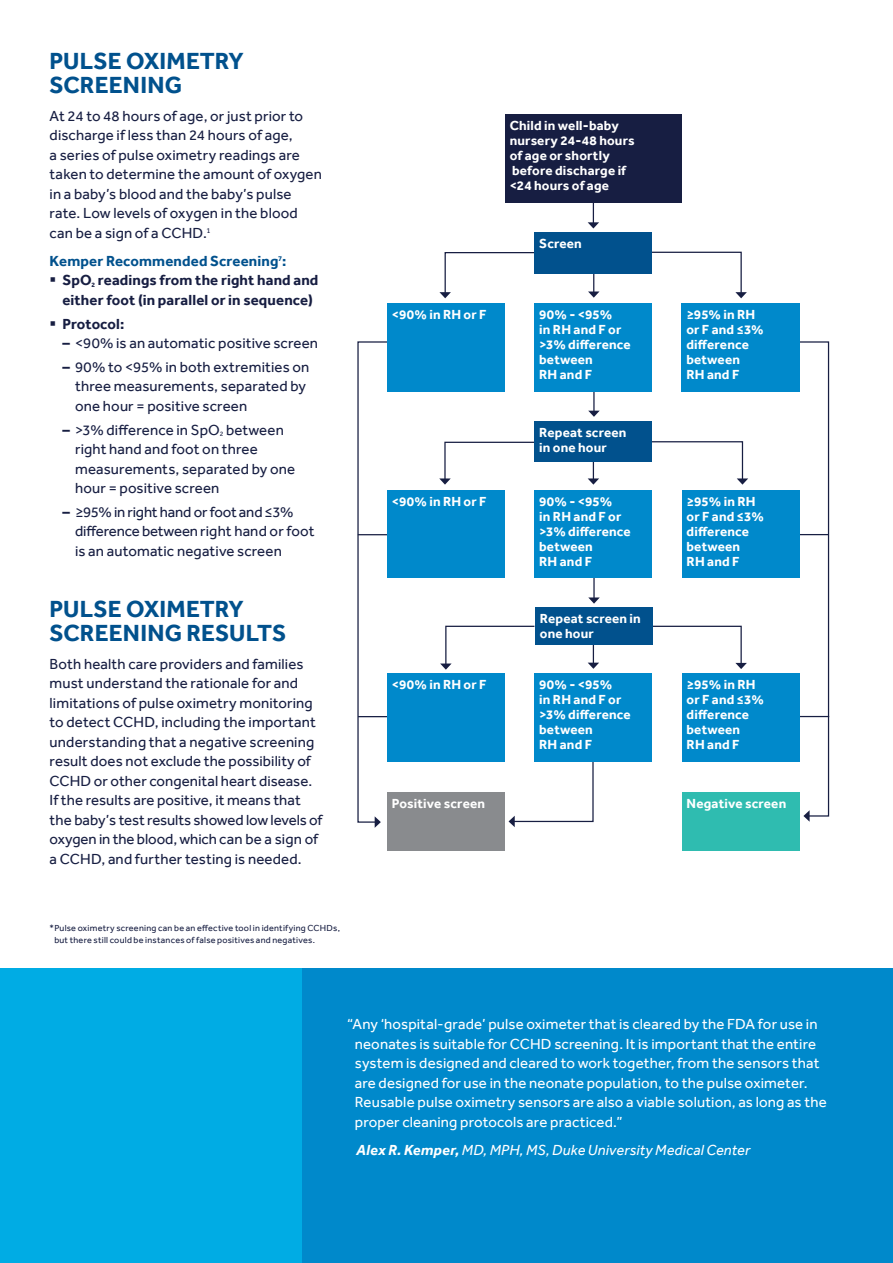
<style>
.page{position:relative;width:893px;height:1263px;background:#fff}
.page>*{position:absolute;margin:0;border:0;box-sizing:border-box;transform-origin:0 0}
.t1{font:700 24px/24px "Effra";letter-spacing:.005em;color:#01518d}
.t2{font:15px/19.5px "Effra";letter-spacing:.01em;color:#171e42}
.t3{font:15px/19.5px "Effra";letter-spacing:.01em;color:#fff}
.t4{font:700 15px "Effra";letter-spacing:.01em;color:#171e42}
.t5{font:italic 15px "Effra";letter-spacing:.01em;color:#fff}
.t6{font:700 15px "Effra";letter-spacing:.01em;color:#01518d}
.t7{font:700 13.5px/15px "Effra";letter-spacing:.015em;color:#fff}
.t8{font:9px/12px "Effra";letter-spacing:.03em;color:#171e42}
.t9{font:700 6.75px "Effra";color:#171e42}
.t10{font:6.75px "Effra";color:#171e42}
.s1{font-weight:700}
</style>
<div class="page">
<div style="left:298px;top:969px;width:595px;height:294px;background:#0089cb"></div>
<div style="left:0;top:969px;width:302px;height:294px;background:#00ace4"></div>
<svg style="left:588px;top:645px;width:11px;height:24px"></svg>
<svg style="left:588px;top:462px;width:11px;height:23px"></svg>
<svg style="left:588px;top:273px;width:11px;height:25px"></svg>
<svg style="left:649px;top:251px;width:98px;height:47px"></svg>
<svg style="left:439px;top:252px;width:106px;height:46px"></svg>
<svg style="left:509px;top:762px;width:85px;height:65px"></svg>
<svg style="left:652px;top:441px;width:96px;height:44px"></svg>
<svg style="left:652px;top:625px;width:95px;height:44px"></svg>
<svg style="left:588px;top:203px;width:11px;height:25px"></svg>
<hr style="left:593px;top:390px;width:2px;height:21px;background:#171e42">
<svg style="left:588px;top:411px;width:12px;height:6px"></svg>
<svg style="left:439px;top:441px;width:95px;height:44px"></svg>
<svg style="left:440px;top:625px;width:95px;height:45px"></svg>
<hr style="left:593px;top:577px;width:2px;height:21px;background:#171e42">
<svg style="left:588px;top:597px;width:12px;height:7px"></svg>
<svg style="left:357px;top:341px;width:30px;height:487px"></svg>
<svg style="left:800px;top:341px;width:30px;height:481px"></svg>
<div style="left:534px;top:232px;width:118px;height:41px;background:#01518d"></div>
<div style="left:534px;top:421px;width:118px;height:41px;background:#01518d"></div>
<div style="left:535px;top:607px;width:117px;height:38px;background:#01518d"></div>
<div style="left:505px;top:114px;width:177px;height:89px;background:#171e42"></div>
<div style="left:387px;top:303px;width:118px;height:89px;background:#0089cb"></div>
<div style="left:387px;top:490px;width:118px;height:88px;background:#0089cb"></div>
<div style="left:387px;top:673px;width:118px;height:89px;background:#0089cb"></div>
<div style="left:534px;top:303px;width:118px;height:89px;background:#0089cb"></div>
<div style="left:534px;top:490px;width:118px;height:87px;background:#0089cb"></div>
<div style="left:534px;top:673px;width:118px;height:89px;background:#0089cb"></div>
<div style="left:682px;top:303px;width:118px;height:89px;background:#0089cb"></div>
<div style="left:682px;top:490px;width:118px;height:88px;background:#0089cb"></div>
<div style="left:682px;top:673px;width:118px;height:89px;background:#0089cb"></div>
<div style="left:387px;top:792px;width:118px;height:59px;background:#898b8e"></div>
<div style="left:682px;top:792px;width:118px;height:59px;background:#2fbcb0"></div>
<h1 class="t1" style="left:50px;top:48px;width:196px">PULSE OXIMETRY<br>SCREENING</h1>
<p class="t2" style="left:50px;top:106px;width:274px">At 24 to 48 hours of age, or just prior to discharge if less than 24 hours of age,<br>a series of pulse oximetry readings are taken to determine the amount of oxygen in a baby’s blood and the baby’s pulse rate. Low levels of oxygen in the blood can be a sign of a CCHD.<sup>1</sup></p>
<p class="t6" style="left:50px;top:252px;width:238px">Kemper Recommended Screening<sup>7</sup>:</p>
<p class="t4" style="left:50px;top:271px;width:270px">▪ SpO readings from the right hand and</p>
<p class="t9" style="left:92px;top:280px;width:5px">2</p>
<p class="t4" style="left:62px;top:291px;width:252px">either foot (in parallel or in sequence)</p>
<p class="t4" style="left:50px;top:314px;width:76px">▪ Protocol:</p>
<p class="t2" style="left:62px;top:334px;width:257px"><span class="s1">–</span> &lt;90% is an automatic positive screen</p>
<p class="t2" style="left:75px;top:358px;width:236px;text-indent:-13px"><span class="s1">–</span> 90% to &lt;95% in both extremities on three measurements, separated by one hour = positive screen</p>
<p class="t2" style="left:62px;top:420px;width:223px"><span class="s1">–</span> &gt;3% di昀昀erence in SpO between</p>
<p class="t10" style="left:220px;top:431px;width:5px">2</p>
<p class="t2" style="left:75px;top:440px;width:222px">right hand and foot on three measurements, separated by one hour = positive screen</p>
<p class="t2" style="left:75px;top:502px;width:241px;text-indent:-13px"><span class="s1">–</span> ≥95% in right hand or foot and ≤3%<br>di昀昀erence between right hand or foot is an automatic negative screen</p>
<h1 class="t1" style="left:50px;top:596px;width:238px">PULSE OXIMETRY<br>SCREENING RESULTS</h1>
<p class="t2" style="left:50px;top:655px;width:274px">Both health care providers and families must understand the rationale for and limitations of pulse oximetry monitoring to detect CCHD, including the important understanding that a negative screening result does not exclude the possibility of CCHD or other congenital heart disease.<br>If the results are positive, it means that the baby’s test results showed low levels of oxygen in the blood, which can be a sign of a CCHD, and further testing is needed.</p>
<p class="t8" style="left:54px;top:922px;width:287px;text-indent:-5px">* Pulse oximetry screening can be an e昀昀ective tool in identifying CCHDs, but there still could be instances of false positives and negatives.</p>
<p class="t7" style="left:510px;top:117px;width:126px">Child in well-baby nursery 24-48 hours of age or shortly before discharge if &lt;24 hours of age</p>
<p class="t7" style="left:539px;top:235px;width:44px">Screen</p>
<p class="t7" style="left:392px;top:307px;width:96px">&lt;90% in RH or F</p>
<p class="t7" style="left:539px;top:307px;width:93px">90% - &lt;95%<br>in RH and F or &gt;3% di昀昀erence between<br>RH and F</p>
<p class="t7" style="left:686px;top:307px;width:79px">≥95% in RH or F and ≤3% di昀昀erence between<br>RH and F</p>
<p class="t7" style="left:539px;top:425px;width:89px">Repeat screen in one hour</p>
<p class="t7" style="left:392px;top:493px;width:96px">&lt;90% in RH or F</p>
<p class="t7" style="left:539px;top:493px;width:93px">90% - &lt;95%<br>in RH and F or &gt;3% di昀昀erence between<br>RH and F</p>
<p class="t7" style="left:687px;top:493px;width:79px">≥95% in RH or F and ≤3% di昀昀erence between<br>RH and F</p>
<p class="t7" style="left:540px;top:610px;width:102px">Repeat screen in one hour</p>
<p class="t7" style="left:392px;top:677px;width:96px">&lt;90% in RH or F</p>
<p class="t7" style="left:539px;top:677px;width:93px">90% - &lt;95%<br>in RH and F or &gt;3% di昀昀erence between<br>RH and F</p>
<p class="t7" style="left:687px;top:677px;width:79px">≥95% in RH or F and ≤3% di昀昀erence between<br>RH and F</p>
<p class="t7" style="left:392px;top:795px;width:95px">Positive screen</p>
<p class="t7" style="left:687px;top:795px;width:101px">Negative screen</p>
<p class="t3" style="left:355px;top:1014px;width:473px;text-indent:-8px">“Any ‘hospital-grade’ pulse oximeter that is cleared by the FDA for use in neonates is suitable for CCHD screening. It is important that the entire system is designed and cleared to work together, from the sensors that are designed for use in the neonate population, to the pulse oximeter.<br>Reusable pulse oximetry sensors are also a viable solution, as long as the proper cleaning protocols are practiced.”</p>
<p class="t5" style="left:356px;top:1144px;width:396px"><span class="s1">Alex R. Kemper,</span> MD, MPH, MS, Duke University Medical Center</p>
</div>
